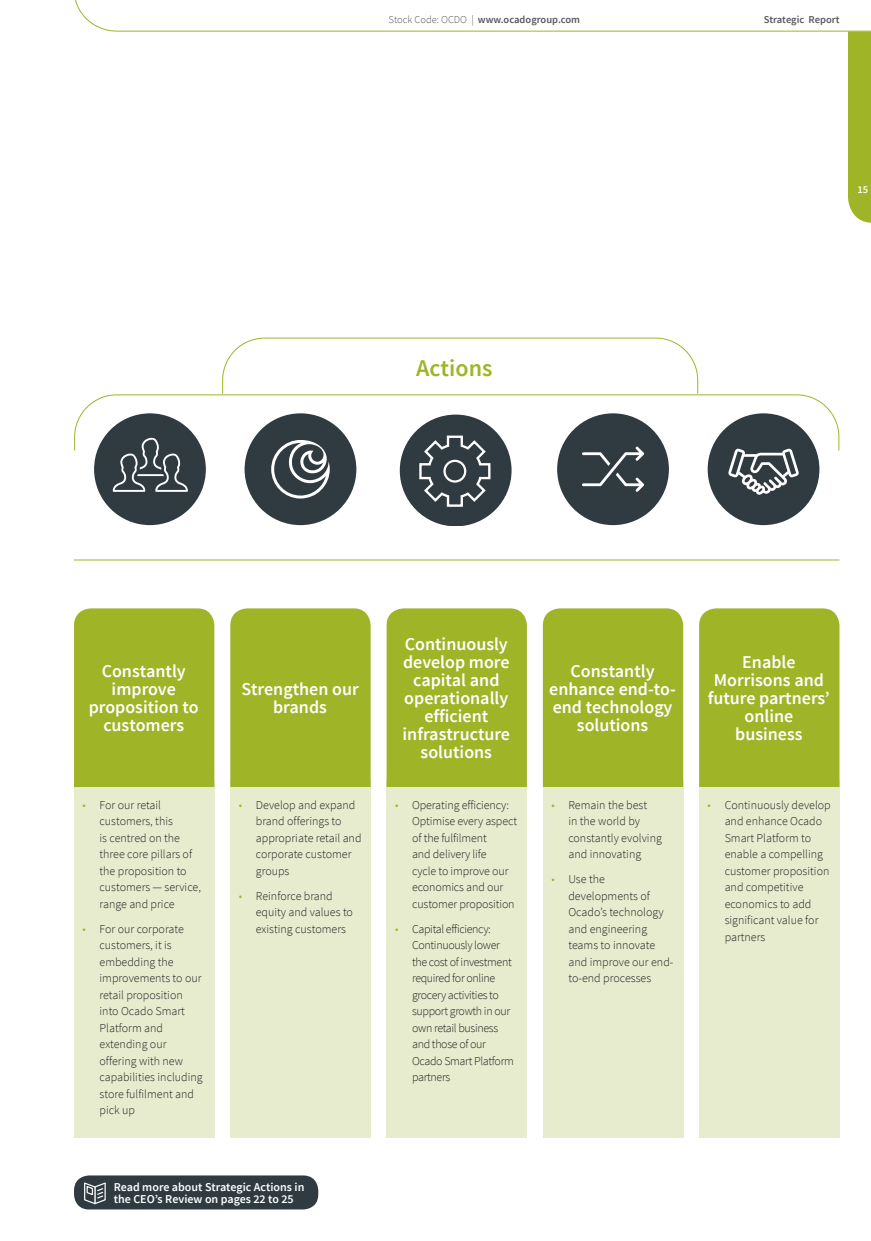
<style>
.page{position:relative;width:871px;height:1241px;background:#fff}
.page>*{position:absolute;margin:0;border:0;box-sizing:border-box;transform-origin:0 0}
.t1{font:600 24px "Source Sans Pro";color:#a0b427}
.t2{font:600 18px/18px "Source Sans Pro";color:#fff;text-align:center}
.t3{font:300 12px/16.5px "Source Sans Pro";color:#231f20}
.t4{font:300 12px/16.5px "Source Sans Pro";letter-spacing:-.03em;color:#231f20}
.t5{font:600 12px/12px "Source Sans Pro";color:#fff}
.t6{font:600 10.5px "Source Sans Pro";color:#57585a}
.t7{font:600 10.5px "Source Sans Pro";color:#fff}
.s1{font-weight:300}
.s2{color:#a0b427}
</style>
<div class="page">
<div style="left:74px;top:781px;width:140px;height:357px;background:#e8eccf"></div>
<div style="left:230px;top:780px;width:141px;height:358px;background:#e8eccf"></div>
<div style="left:387px;top:781px;width:140px;height:357px;background:#e8eccf"></div>
<div style="left:543px;top:781px;width:140px;height:357px;background:#e8eccf"></div>
<div style="left:699px;top:781px;width:140px;height:357px;background:#e8eccf"></div>
<div style="left:74px;top:608px;width:140px;height:179px;background:#a0b427"></div>
<div style="left:230px;top:608px;width:141px;height:179px;background:#a0b427"></div>
<div style="left:387px;top:608px;width:140px;height:179px;background:#a0b427"></div>
<div style="left:543px;top:608px;width:140px;height:179px;background:#a0b427"></div>
<div style="left:699px;top:608px;width:140px;height:179px;background:#a0b427"></div>
<svg style="left:74px;top:394px;width:766px;height:57px"></svg>
<hr style="left:74px;top:560px;width:765px;height:1px;background:#a0b427">
<svg style="left:222px;top:337px;width:476px;height:57px"></svg>
<div style="left:74px;top:1175px;width:244px;height:34px;background:#2f3b41;border-radius:15px"></div>
<svg style="left:84px;top:1182px;width:22px;height:22px"></svg>
<div style="left:94px;top:413px;width:112px;height:112px;background:#2f3b41;border-radius:50%"></div>
<svg style="left:113px;top:438px;width:75px;height:54px"></svg>
<div style="left:245px;top:413px;width:111px;height:112px;background:#2f3b41;border-radius:50%"></div>
<svg style="left:271px;top:440px;width:59px;height:58px"></svg>
<div style="left:400px;top:415px;width:111px;height:110px;background:#2f3b41;border-radius:50%"></div>
<svg style="left:419px;top:435px;width:72px;height:72px"></svg>
<div style="left:443px;top:460px;width:23px;height:23px;border:2px solid #fff;border-radius:50%"></div>
<div style="left:557px;top:413px;width:112px;height:112px;background:#2f3b41;border-radius:50%"></div>
<svg style="left:582px;top:447px;width:62px;height:45px"></svg>
<div style="left:708px;top:413px;width:111px;height:112px;background:#2f3b41;border-radius:50%"></div>
<svg style="left:728px;top:449px;width:71px;height:46px"></svg>
<svg style="left:75px;top:0;width:796px;height:223px"></svg>
<p class="t6" style="left:388px;top:13px;width:193px"><span class="s1">Stock Code: OCDO |</span> www.ocadogroup.com</p>
<h1 class="t1" style="left:416px;top:353px;width:78px">Actions</h1>
<p class="t6" style="left:764px;top:13px;width:77px">Strategic Report</p>
<p class="t7" style="left:857px;top:183px;width:12px">15</p>
<h2 class="t2" style="left:89px;top:663px;width:112px">Constantly improve proposition to customers</h2>
<p class="t3" style="left:100px;top:796px;width:103px;text-indent:-17px"><span class="s2">•</span> For our retail customers, this<br>is centred on the three core pillars of the proposition to customers — service, range and price</p>
<p class="t3" style="left:100px;top:920px;width:105px;text-indent:-17px"><span class="s2">•</span> For our corporate customers, it is embedding the improvements to our retail proposition into Ocado Smart<br>Platform and extending our offering with new capabilities including store fulfilment and pick up</p>
<h2 class="t2" style="left:241px;top:681px;width:119px">Strengthen our brands</h2>
<p class="t3" style="left:256px;top:796px;width:107px;text-indent:-17px"><span class="s2">•</span> Develop and expand brand offerings to appropriate retail and corporate customer groups</p>
<p class="t3" style="left:256px;top:887px;width:99px;text-indent:-17px"><span class="s2">•</span> Reinforce brand equity and values to existing customers</p>
<p class="t5" style="left:114px;top:1181px;width:192px">Read more about Strategic Actions in the CEO’s Review on pages 22 to 25</p>
<h2 class="t2" style="left:403px;top:636px;width:109px">Continuously develop more capital and operationally efficient infrastructure solutions</h2>
<p class="t3" style="left:412px;top:796px;width:106px;text-indent:-17px"><span class="s2">•</span> Operating efficiency:<br>Optimise every aspect of the fulfilment<br>and delivery life<br>cycle to improve our economics and our customer proposition</p>
<p class="t4" style="left:412px;top:920px;width:103px;text-indent:-17px"><span class="s2">•</span> Capital efficiency:<br>Continuously lower the cost of investment required for online grocery activities to support growth in our own retail business and those of our<br>Ocado Smart Platform partners</p>
<h2 class="t2" style="left:549px;top:663px;width:128px">Constantly enhance end-to&shy;end technology solutions</h2>
<h2 class="t2" style="left:708px;top:654px;width:124px">Enable<br>Morrisons and future partners’ online<br>business</h2>
<p class="t3" style="left:568px;top:796px;width:95px;text-indent:-17px"><span class="s2">•</span> Remain the best<br>in the world by constantly evolving and innovating</p>
<p class="t3" style="left:568px;top:871px;width:107px;text-indent:-17px"><span class="s2">•</span> Use the developments of<br>Ocado’s technology and engineering teams to innovate and improve our end&shy;to-end processes</p>
<p class="t3" style="left:725px;top:796px;width:108px;text-indent:-17px"><span class="s2">•</span> Continuously develop and enhance Ocado<br>Smart Platform to enable a compelling customer proposition and competitive economics to add significant value for partners</p>
</div>
